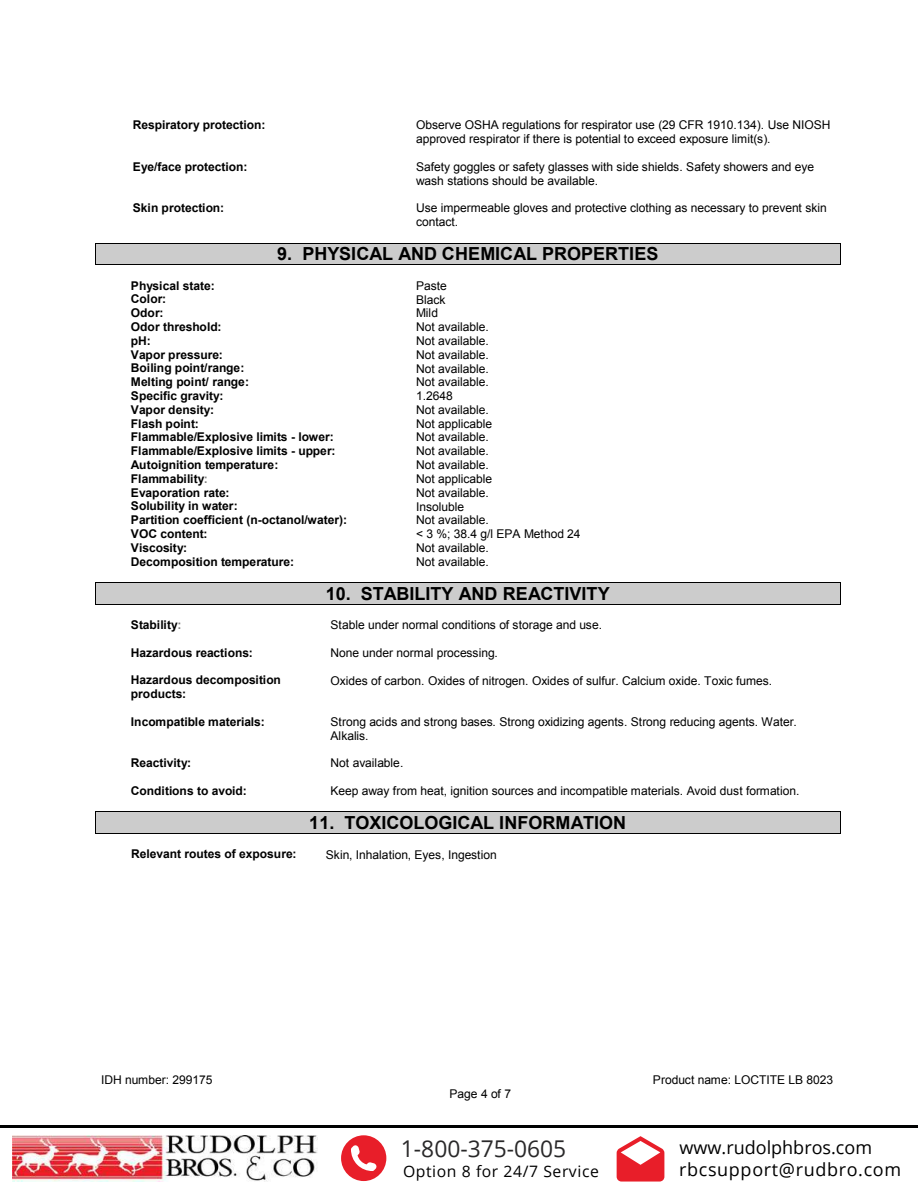
<style>
.page{position:relative;width:918px;height:1188px;background:#fff}
.page>*{position:absolute;margin:0;border:0;box-sizing:border-box;transform-origin:0 0}
.t1{font:23.1px "Open Sans";color:#292829}
.t2{font:700 18px "Arial";color:#000}
.t3{font:18px/22.4px "Open Sans";letter-spacing:.035em;color:#000}
.t4{font:15.75px "Open Sans";letter-spacing:.035em;color:#000}
.t5{font:12px/13.8px "Arial";letter-spacing:-.005em;color:#000}
.t6{font:700 12px/13.8px "Arial";color:#000}
.s1{color:#808080}
</style>
<div class="page">
<hr style="left:0;top:1126px;width:918px;height:2px;background:#000101">
<svg style="left:341px;top:1135px;width:45px;height:46px"></svg>
<svg style="left:617px;top:1136px;width:47px;height:46px"></svg>
<img style="left:13px;top:1135px;width:304px;height:47px">
<div style="left:101px;top:243px;width:734px;height:21px;background:#ccc"></div>
<hr style="left:96px;top:243px;width:744px;height:1px;background:#000">
<svg style="left:95px;top:243px;width:1px;height:22px"></svg>
<hr style="left:96px;top:264px;width:744px;height:1px;background:#000">
<svg style="left:840px;top:243px;width:1px;height:22px"></svg>
<div style="left:101px;top:583px;width:734px;height:21px;background:#ccc"></div>
<hr style="left:96px;top:582px;width:744px;height:1px;background:#000">
<svg style="left:95px;top:582px;width:1px;height:23px"></svg>
<hr style="left:96px;top:604px;width:744px;height:1px;background:#000">
<svg style="left:840px;top:582px;width:1px;height:23px"></svg>
<div style="left:101px;top:812px;width:734px;height:21px;background:#ccc"></div>
<hr style="left:96px;top:812px;width:744px;height:1px;background:#000">
<svg style="left:95px;top:812px;width:1px;height:22px"></svg>
<hr style="left:96px;top:833px;width:744px;height:1px;background:#000">
<svg style="left:840px;top:812px;width:1px;height:22px"></svg>
<p class="t6" style="left:133px;top:119px;width:134px">Respiratory protection:</p>
<p class="t5" style="left:416px;top:119px;width:416px">Observe OSHA regulations for respirator use (29 CFR 1910.134). Use NIOSH approved respirator if there is potential to exceed exposure limit(s).</p>
<p class="t6" style="left:133px;top:160px;width:116px">Eye/face protection:</p>
<p class="t5" style="left:416px;top:160px;width:400px">Safety goggles or safety glasses with side shields. Safety showers and eye wash stations should be available.</p>
<p class="t6" style="left:133px;top:201px;width:93px">Skin protection:</p>
<p class="t5" style="left:416px;top:201px;width:412px">Use impermeable gloves and protective clothing as necessary to prevent skin contact.</p>
<h2 class="t2" style="left:277px;top:242px;width:383px">9. PHYSICAL AND CHEMICAL PROPERTIES</h2>
<p class="t6" style="left:131px;top:279px;width:85px">Physical state:</p>
<p class="t5" style="left:416px;top:279px;width:32px">Paste</p>
<p class="t6" style="left:131px;top:293px;width:37px">Color:</p>
<p class="t5" style="left:416px;top:293px;width:31px">Black</p>
<p class="t6" style="left:131px;top:306px;width:34px">Odor:</p>
<p class="t5" style="left:416px;top:306px;width:23px">Mild</p>
<p class="t6" style="left:131px;top:320px;width:92px">Odor threshold:</p>
<p class="t5" style="left:416px;top:320px;width:74px">Not available.</p>
<p class="t6" style="left:131px;top:334px;width:22px">pH:</p>
<p class="t5" style="left:416px;top:334px;width:74px">Not available.</p>
<p class="t6" style="left:131px;top:348px;width:94px">Vapor pressure:</p>
<p class="t5" style="left:416px;top:348px;width:74px">Not available.</p>
<p class="t6" style="left:131px;top:362px;width:115px">Boiling point/range:</p>
<p class="t5" style="left:416px;top:362px;width:74px">Not available.</p>
<p class="t6" style="left:131px;top:376px;width:120px">Melting point/ range:</p>
<p class="t5" style="left:416px;top:375px;width:74px">Not available.</p>
<p class="t6" style="left:131px;top:389px;width:94px">Specific gravity:</p>
<p class="t5" style="left:416px;top:389px;width:38px">1.2648</p>
<p class="t6" style="left:131px;top:403px;width:85px">Vapor density:</p>
<p class="t5" style="left:416px;top:403px;width:74px">Not available.</p>
<p class="t6" style="left:131px;top:417px;width:70px">Flash point:</p>
<p class="t5" style="left:416px;top:417px;width:78px">Not applicable</p>
<p class="t6" style="left:131px;top:431px;width:204px">Flammable/Explosive limits - lower:</p>
<p class="t5" style="left:416px;top:430px;width:74px">Not available.</p>
<p class="t6" style="left:131px;top:444px;width:206px">Flammable/Explosive limits - upper:</p>
<p class="t5" style="left:416px;top:444px;width:74px">Not available.</p>
<p class="t6" style="left:131px;top:458px;width:149px">Autoignition temperature:</p>
<p class="t5" style="left:416px;top:458px;width:74px">Not available.</p>
<p class="t6" style="left:131px;top:472px;width:79px">Flammability<span class="s1">:</span></p>
<p class="t5" style="left:416px;top:472px;width:78px">Not applicable</p>
<p class="t6" style="left:131px;top:486px;width:100px">Evaporation rate:</p>
<p class="t5" style="left:416px;top:486px;width:74px">Not available.</p>
<p class="t6" style="left:131px;top:500px;width:108px">Solubility in water:</p>
<p class="t5" style="left:416px;top:500px;width:50px">Insoluble</p>
<p class="t6" style="left:131px;top:513px;width:218px">Partition coefficient (n-octanol/water):</p>
<p class="t5" style="left:416px;top:513px;width:74px">Not available.</p>
<p class="t6" style="left:131px;top:527px;width:78px">VOC content:</p>
<p class="t5" style="left:416px;top:527px;width:166px">&lt; 3 %; 38.4 g/l EPA Method 24</p>
<p class="t6" style="left:131px;top:541px;width:58px">Viscosity:</p>
<p class="t5" style="left:416px;top:541px;width:74px">Not available.</p>
<p class="t6" style="left:131px;top:555px;width:165px">Decomposition temperature:</p>
<p class="t5" style="left:416px;top:555px;width:74px">Not available.</p>
<h2 class="t2" style="left:326px;top:582px;width:286px">10. STABILITY AND REACTIVITY</h2>
<p class="t6" style="left:131px;top:619px;width:52px">Stability<span class="s1">:</span></p>
<p class="t5" style="left:331px;top:618px;width:273px">Stable under normal conditions of storage and use.</p>
<p class="t6" style="left:131px;top:646px;width:124px">Hazardous reactions:</p>
<p class="t5" style="left:331px;top:646px;width:169px">None under normal processing.</p>
<p class="t6" style="left:131px;top:674px;width:152px">Hazardous decomposition products:</p>
<p class="t5" style="left:331px;top:674px;width:443px">Oxides of carbon. Oxides of nitrogen. Oxides of sulfur. Calcium oxide. Toxic fumes.</p>
<p class="t6" style="left:131px;top:715px;width:136px">Incompatible materials:</p>
<p class="t5" style="left:331px;top:715px;width:468px">Strong acids and strong bases. Strong oxidizing agents. Strong reducing agents. Water.<br>Alkalis.</p>
<p class="t6" style="left:131px;top:756px;width:62px">Reactivity:</p>
<p class="t5" style="left:331px;top:756px;width:74px">Not available.</p>
<p class="t6" style="left:131px;top:784px;width:117px">Conditions to avoid:</p>
<p class="t5" style="left:330px;top:784px;width:471px">Keep away from heat, ignition sources and incompatible materials. Avoid dust formation.</p>
<h2 class="t2" style="left:309px;top:811px;width:318px">11. TOXICOLOGICAL INFORMATION</h2>
<p class="t6" style="left:131px;top:848px;width:167px">Relevant routes of exposure:</p>
<p class="t5" style="left:326px;top:848px;width:172px">Skin, Inhalation, Eyes, Ingestion</p>
<p class="t5" style="left:101px;top:1073px;width:113px">IDH number: 299175</p>
<p class="t5" style="left:653px;top:1073px;width:182px">Product name: LOCTITE LB 8023</p>
<p class="t5" style="left:450px;top:1087px;width:63px">Page 4 of 7</p>
<h1 class="t1" style="left:401px;top:1133px;width:167px">1-800-375-0605</h1>
<h3 class="t4" style="left:403px;top:1160px;width:197px">Option 8 for 24/7 Service</h3>
<h2 class="t3" style="left:679px;top:1135px;width:224px">www.rudolphbros.com rbcsupport@rudbro.com</h2>
</div>
